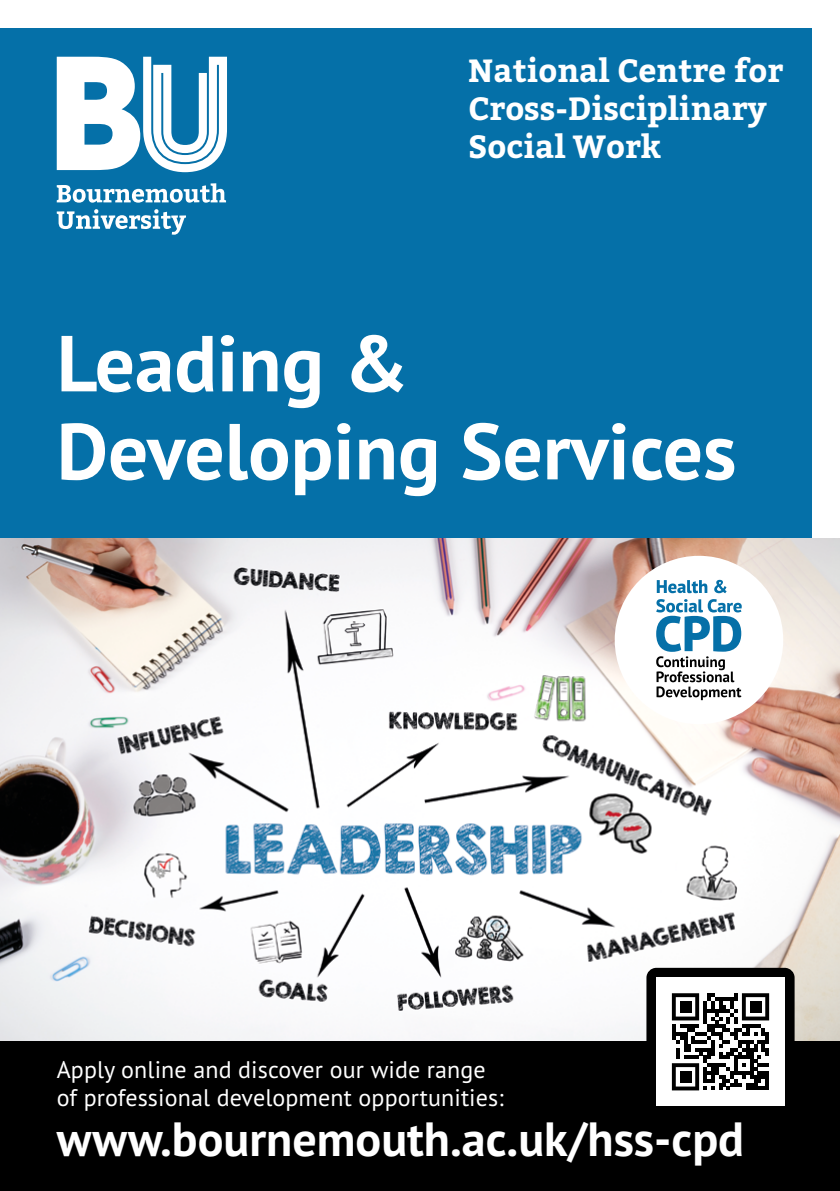
<style>
.page{position:relative;width:840px;height:1191px;background:#fff}
.page>*{position:absolute;margin:0;border:0;box-sizing:border-box;transform-origin:0 0}
.t1{font:700 79.2px "PT Sans Pro";color:#fff}
.t2{font:700 48px "PT Sans Pro";color:#fff}
.t3{font:700 32px/38.4px "Bitter";color:#fff}
.Footer_BODY{font:24px "PT Sans Pro";letter-spacing:.005em;color:#fff}
</style>
<div class="page">
<div style="left:0;top:28px;width:811px;height:511px;background:#0570a8"></div>
<img style="left:0;top:539px;width:839px;height:502px">
<div style="left:0;top:1041px;width:839px;height:150px;background:#000"></div>
<div style="left:646px;top:967px;width:148px;height:148px;background:#000;border-radius:10px"></div>
<svg style="left:57px;top:183px;width:169px;height:20px"></svg>
<svg style="left:57px;top:209px;width:129px;height:26px"></svg>
<svg style="left:57px;top:57px;width:170px;height:115px"></svg>
<div style="left:614px;top:556px;width:168px;height:168px;background:#fff;border-radius:50%"></div>
<svg style="left:656px;top:580px;width:70px;height:13px"></svg>
<svg style="left:656px;top:599px;width:85px;height:101px"></svg>
<div style="left:656px;top:977px;width:128px;height:129px;background:#fff"></div>
<svg style="left:671px;top:993px;width:97px;height:97px"></svg>
<p class="t3" style="left:468px;top:50px;width:316px">National Centre for</p>
<p class="t3" style="left:468px;top:89px;width:300px">Cross-Disciplinary<br>Social Work</p>
<h1 class="t1" style="left:57px;top:311px;width:353px">Leading &amp;</h1>
<h1 class="t1" style="left:57px;top:399px;width:680px">Developing Services</h1>
<p class="Footer_BODY" style="left:57px;top:1053px;width:430px">Apply online and discover our wide range</p>
<p class="Footer_BODY" style="left:57px;top:1082px;width:448px">of professional development opportunities:</p>
<p class="t2" style="left:57px;top:1108px;width:688px">www.bournemouth.ac.uk/hss-cpd</p>
</div>
